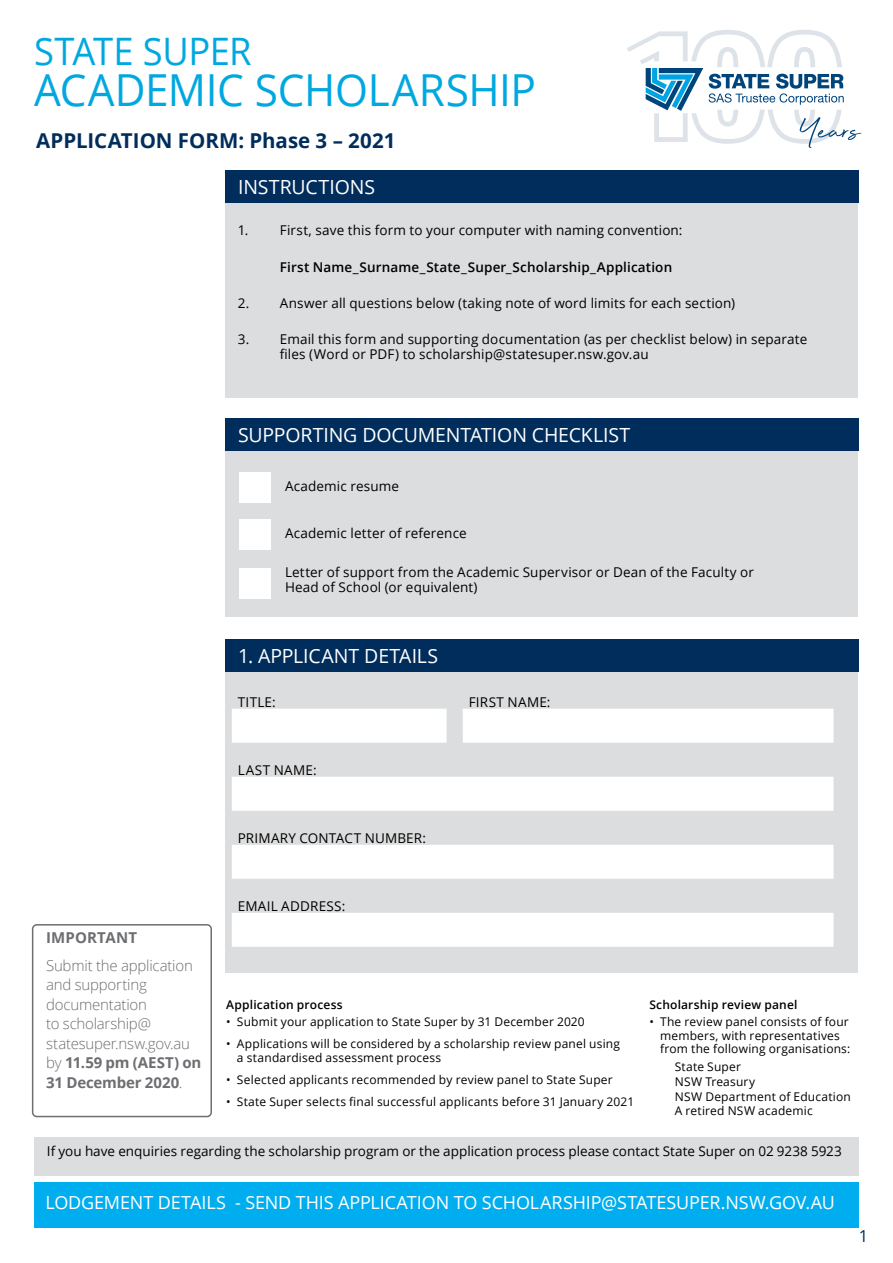
<style>
.page{position:relative;width:893px;height:1263px;background:#fff}
.page>*{position:absolute;margin:0;border:0;box-sizing:border-box;transform-origin:0 0}
.t1{font:44.1px "Open Sans";letter-spacing:-.01em;color:#00a8e0;scale:.96 1}
.t2{font:37.8px "Open Sans";letter-spacing:-.015em;color:#00a8e0;scale:.96 1}
.t3{font:700 20.55px "Open Sans";color:#002d5b}
.t4{font:19.5px "Open Sans";letter-spacing:-.005em;color:#fff}
.t5{font:18px "Open Sans";letter-spacing:-.01em;color:#fff}
.t6{font:16.5px "Open Sans";color:#002d5b}
.t7{font:300 15px/19.5px "Open Sans";letter-spacing:-.015em;color:#6d6e71}
.t8{font:700 15px "Open Sans";letter-spacing:.01em;color:#6d6e71}
.t9{font:13.5px/15px "Open Sans";letter-spacing:.01em;color:#000}
.t10{font:600 13.5px "Open Sans";letter-spacing:.01em;color:#000}
.t11{font:13.5px "Open Sans";letter-spacing:.03em;color:#000}
.t12{font:12px/13.5px "Open Sans";letter-spacing:.015em;color:#000}
.t13{font:600 12px "Open Sans";letter-spacing:.015em;color:#000}
.s1{font-weight:700}
</style>
<div class="page">
<svg style="left:627px;top:30px;width:234px;height:118px"></svg>
<div style="left:34px;top:1137px;width:825px;height:38px;background:#dcddde"></div>
<div style="left:34px;top:1182px;width:825px;height:45px;background:#00aeef"></div>
<div style="left:225px;top:202px;width:633px;height:196px;background:#dcddde"></div>
<div style="left:225px;top:450px;width:633px;height:167px;background:#dcddde"></div>
<div style="left:225px;top:671px;width:633px;height:302px;background:#dcddde"></div>
<div style="left:225px;top:170px;width:634px;height:32px;background:#002d5b"></div>
<div style="left:225px;top:418px;width:634px;height:32px;background:#002d5b"></div>
<div style="left:225px;top:639px;width:634px;height:32px;background:#002d5b"></div>
<div style="left:32px;top:924px;width:180px;height:193px;border:2px solid #6d6e71;border-radius:4px"></div>
<svg style="left:232px;top:709px;width:601px;height:238px;fill:#fff"></svg>
<div style="left:239px;top:472px;width:31px;height:31px;background:#fff"></div>
<div style="left:239px;top:519px;width:31px;height:30px;background:#fff"></div>
<div style="left:239px;top:568px;width:31px;height:30px;background:#fff"></div>
<h2 class="t2" style="left:34px;top:26px;width:228px">STATE SUPER</h2>
<h1 class="t1" style="left:34px;top:60px;width:524px">ACADEMIC SCHOLARSHIP</h1>
<h3 class="t3" style="left:36px;top:126px;width:361px">APPLICATION FORM: Phase 3 – 2021</h3>
<h3 class="t4" style="left:238px;top:173px;width:138px">INSTRUCTIONS</h3>
<p class="t9" style="left:238px;top:223px;width:446px">1. First, save this form to your computer with naming convention:</p>
<p class="t10" style="left:280px;top:257px;width:394px">First Name_Surname_State_Super_Scholarship_Application</p>
<p class="t9" style="left:238px;top:295px;width:499px">2. Answer all questions below (taking note of word limits for each section)</p>
<p class="t9" style="left:280px;top:331px;width:529px;text-indent:-42px">3. Email this form and supporting documentation (as per checklist below) in separate files (Word or PDF) to scholarship@statesuper.nsw.gov.au</p>
<h3 class="t4" style="left:238px;top:421px;width:394px">SUPPORTING DOCUMENTATION CHECKLIST</h3>
<p class="t9" style="left:285px;top:478px;width:116px">Academic resume</p>
<p class="t9" style="left:285px;top:525px;width:183px">Academic letter of reference</p>
<p class="t9" style="left:285px;top:564px;width:470px">Letter of support from the Academic Supervisor or Dean of the Faculty or<br>Head of School (or equivalent)</p>
<h3 class="t4" style="left:238px;top:642px;width:201px">1. APPLICANT DETAILS</h3>
<p class="t9" style="left:238px;top:694px;width:40px">TITLE:</p>
<p class="t9" style="left:469px;top:694px;width:83px">FIRST NAME:</p>
<p class="t11" style="left:238px;top:760px;width:80px">LAST NAME:</p>
<p class="t9" style="left:238px;top:830px;width:190px">PRIMARY CONTACT NUMBER:</p>
<p class="t8" style="left:46px;top:927px;width:93px">IMPORTANT</p>
<p class="t7" style="left:46px;top:955px;width:157px">Submit the application and supporting documentation<br>to scholarship@ statesuper.nsw.gov.au by <span class="s1">11.59 pm (AEST) on<br>31 December 2020</span>.</p>
<p class="t9" style="left:238px;top:898px;width:109px">EMAIL ADDRESS:</p>
<p class="t13" style="left:226px;top:996px;width:118px">Application process</p>
<p class="t12" style="left:226px;top:1015px;width:360px">• Submit your application to State Super by 31 December 2020</p>
<p class="t12" style="left:237px;top:1037px;width:384px;text-indent:-11px">• Applications will be considered by a scholarship review panel using a standardised assessment process</p>
<p class="t12" style="left:226px;top:1072px;width:388px">• Selected applicants recommended by review panel to State Super</p>
<p class="t12" style="left:226px;top:1094px;width:409px">• State Super selects final successful applicants before 31 January 2021</p>
<p class="t13" style="left:649px;top:996px;width:150px">Scholarship review panel</p>
<p class="t12" style="left:660px;top:1015px;width:192px;text-indent:-11px">• The review panel consists of four members, with representatives from the following organisations:</p>
<p class="t12" style="left:675px;top:1059px;width:178px;line-height:14.7px">State Super<br>NSW Treasury<br>NSW Department of Education<br>A retired NSW academic</p>
<p class="t9" style="left:47px;top:1143px;width:797px">If you have enquiries regarding the scholarship program or the application process please contact State Super on 02 9238 5923</p>
<h3 class="t5" style="left:45px;top:1190px;width:791px">LODGEMENT DETAILS - SEND THIS APPLICATION TO SCHOLARSHIP@STATESUPER.NSW.GOV.AU</h3>
<p class="t6" style="left:859px;top:1224px;width:11px">1</p>
</div>
